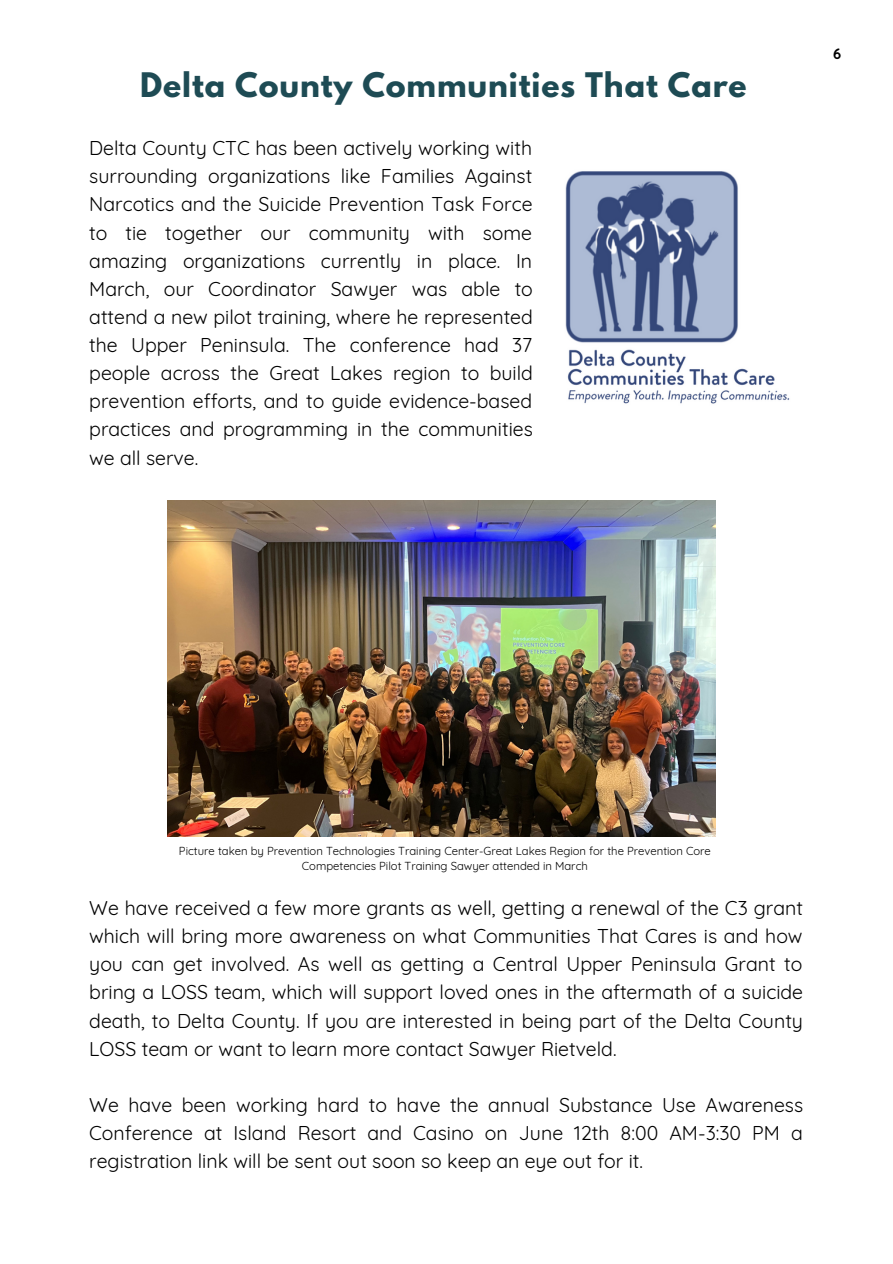
<style>
.page{position:relative;width:893px;height:1264px;background:#fff}
.page>*{position:absolute;margin:0;border:0;box-sizing:border-box;transform-origin:0 0}
.t1{font:700 30px "League Spartan";letter-spacing:.03em;color:#1e4b54}
.t2{font:19.5px/28px "Quicksand";color:#000;text-align:justify}
.t3{font:700 15px "Quicksand";color:#000}
.t4{font:11.4px/15.6px "Quicksand";color:#000;text-align:center}
</style>
<div class="page">
<img style="left:565px;top:171px;width:225px;height:233px">
<img style="left:168px;top:500px;width:547px;height:336px">
<h1 class="t1" style="left:140px;top:70px;width:608px">Delta County Communities That Care</h1>
<p class="t2" style="left:89px;top:134px;width:445px">Delta County CTC has been actively working with surrounding organizations like Families Against Narcotics and the Suicide Prevention Task Force to tie together our community with some amazing organizations currently in place. In March, our Coordinator Sawyer was able to attend a new pilot training, where he represented the Upper Peninsula. The conference had 37 people across the Great Lakes region to build prevention efforts, and to guide evidence-based practices and programming in the communities we all serve.</p>
<p class="t3" style="left:833px;top:44px;width:10px">6</p>
<p class="t4" style="left:179px;top:842px;width:533px">Picture taken by Prevention Technologies Training Center-Great Lakes Region for the Prevention Core<br>Competencies Pilot Training Sawyer attended in March</p>
<p class="t2" style="left:89px;top:893px;width:715px">We have received a few more grants as well, getting a renewal of the C3 grant which will bring more awareness on what Communities That Cares is and how you can get involved. As well as getting a Central Upper Peninsula Grant to bring a LOSS team, which will support loved ones in the aftermath of a suicide death, to Delta County. If you are interested in being part of the Delta County LOSS team or want to learn more contact Sawyer Rietveld.</p>
<p class="t2" style="left:89px;top:1090px;width:715px">We have been working hard to have the annual Substance Use Awareness Conference at Island Resort and Casino on June 12th 8:00 AM-3:30 PM a registration link will be sent out soon so keep an eye out for it.</p>
</div>
